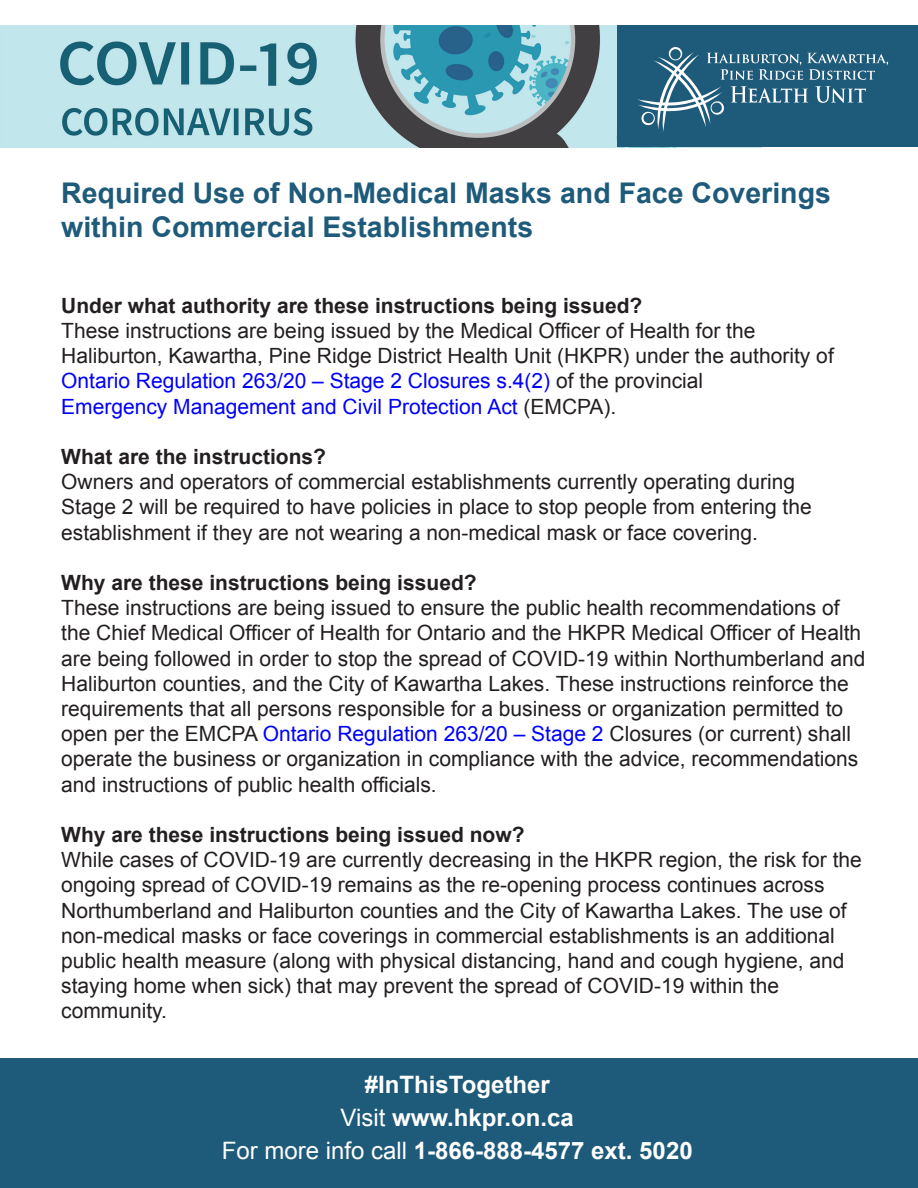
<style>
.page{position:relative;width:918px;height:1188px;background:#fff}
.page>*{position:absolute;margin:0;border:0;box-sizing:border-box;transform-origin:0 0}
.t1{font:700 28.5px/34.2px "Arial";color:#1e5a7a}
.t2{font:700 24px/33px "Arial";color:#fff;text-align:center}
.t3{font:21px/25.2px "Arial";color:#231f20}
.t4{font:700 21px "Arial";color:#231f20}
.s1{color:#00f}
.s2{font-weight:400}
</style>
<div class="page">
<img style="left:0;top:26px;width:618px;height:121px">
<div style="left:618px;top:26px;width:300px;height:121px;background:#1e5a7a"></div>
<svg style="left:637px;top:47px;width:251px;height:85px"></svg>
<div style="left:0;top:1059px;width:918px;height:129px;background:#1e5a7a"></div>
<h1 class="t1" style="left:61px;top:177px;width:771px">Required Use of Non-Medical Masks and Face Coverings within Commercial Establishments</h1>
<p class="t4" style="left:61px;top:291px;width:583px">Under what authority are these instructions being issued?</p>
<p class="t3" style="left:61px;top:318px;width:774px">These instructions are being issued by the Medical Officer of Health for the Haliburton, Kawartha, Pine Ridge District Health Unit (HKPR) under the authority of <span class="s1">Ontario Regulation 263/20 – Stage 2 Closures s.4(2)</span> of the provincial<br><span class="s1">Emergency Management and Civil Protection Act</span> (EMCPA).</p>
<p class="t4" style="left:61px;top:443px;width:266px">What are the instructions?</p>
<p class="t3" style="left:61px;top:469px;width:752px">Owners and operators of commercial establishments currently operating during<br>Stage 2 will be required to have policies in place to stop people from entering the establishment if they are not wearing a non-medical mask or face covering.</p>
<p class="t4" style="left:61px;top:569px;width:417px">Why are these instructions being issued?</p>
<p class="t3" style="left:61px;top:595px;width:806px">These instructions are being issued to ensure the public health recommendations of the Chief Medical Officer of Health for Ontario and the HKPR Medical Officer of Health are being followed in order to stop the spread of COVID-19 within Northumberland and Haliburton counties, and the City of Kawartha Lakes. These instructions reinforce the requirements that all persons responsible for a business or organization permitted to open per the EMCPA <span class="s1">Ontario Regulation 263/20 – Stage 2</span> Closures (or current) shall operate the business or organization in compliance with the advice, recommendations and instructions of public health officials.</p>
<p class="t4" style="left:61px;top:821px;width:465px">Why are these instructions being issued now?</p>
<p class="t3" style="left:61px;top:847px;width:802px">While cases of COVID-19 are currently decreasing in the HKPR region, the risk for the ongoing spread of COVID-19 remains as the re-opening process continues across Northumberland and Haliburton counties and the City of Kawartha Lakes. The use of non-medical masks or face coverings in commercial establishments is an additional public health measure (along with physical distancing, hand and cough hygiene, and staying home when sick) that may prevent the spread of COVID-19 within the community.</p>
<p class="t2" style="left:222px;top:1069px;width:472px">#InThisTogether<br><span class="s2">Visit</span> www.hkpr.on.ca<br><span class="s2">For more info call</span> 1-866-888-4577 ext. 5020</p>
</div>
